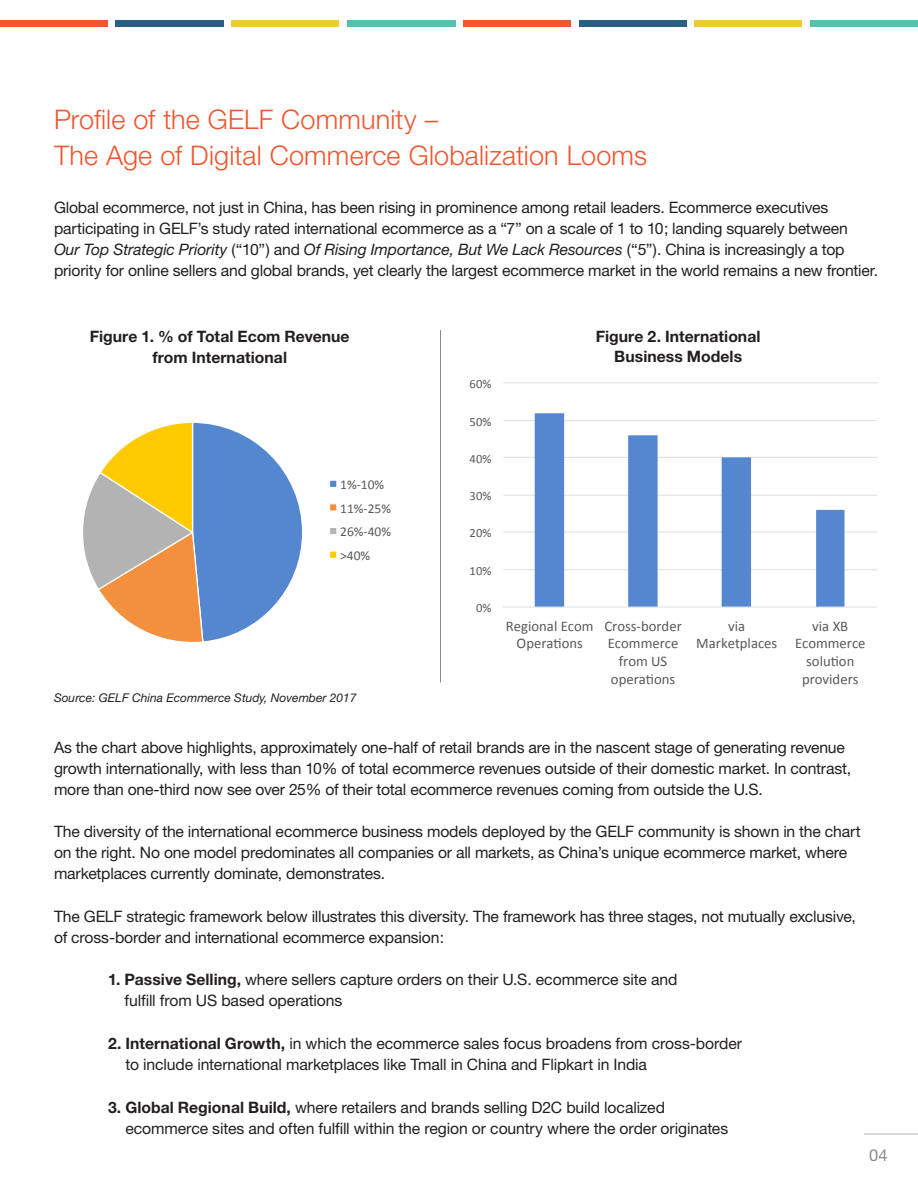
<style>
.page{position:relative;width:918px;height:1188px;background:#fff}
.page>*{position:absolute;margin:0;border:0;box-sizing:border-box;transform-origin:0 0}
.t1{font:300 27px/36px "Helvetica Neue";letter-spacing:.005em;color:#f0562f}
.t2{font:16.5px "Helvetica Neue";color:#8a8a8e}
.t3{font:15.75px/21px "Helvetica Neue";letter-spacing:-.01em;color:#231f20}
.t4{font:700 15.75px/21px "Helvetica Neue";color:#231f20;text-align:center}
.t5{font:14.7px/17.5px "Calibri";color:#595959;text-align:center}
.t6{font:13.5px/23.5px "Calibri";color:#595959}
.t7{font:12.6px "Calibri";color:#595959}
.t8{font:italic 12px "Helvetica Neue";color:#231f20}
.s1{font-style:italic}
.s2{font-weight:700}
</style>
<div class="page">
<hr style="left:440px;top:330px;width:1px;height:352px;background:#8a8a8e">
<hr style="left:503px;top:569px;width:374px;height:1px;background:#e0e0e0">
<hr style="left:503px;top:531px;width:374px;height:1px;background:#e0e0e0">
<hr style="left:503px;top:495px;width:374px;height:1px;background:#e0e0e0">
<hr style="left:503px;top:457px;width:374px;height:1px;background:#e0e0e0">
<hr style="left:503px;top:420px;width:374px;height:1px;background:#e0e0e0">
<hr style="left:503px;top:382px;width:374px;height:1px;background:#e0e0e0">
<svg style="left:535px;top:413px;width:309px;height:194px"></svg>
<hr style="left:503px;top:607px;width:374px;height:1px;background:#e0e0e0">
<svg style="left:83px;top:423px;width:219px;height:219px"></svg>
<div style="left:330px;top:480px;width:7px;height:8px;background:#5487cf"></div>
<div style="left:329px;top:480px;width:9px;height:8px;border:1px solid #fff"></div>
<div style="left:330px;top:504px;width:7px;height:7px;background:#f2903e"></div>
<div style="left:329px;top:503px;width:9px;height:9px;border:1px solid #fff"></div>
<div style="left:330px;top:527px;width:7px;height:8px;background:#b3b3b3"></div>
<div style="left:329px;top:527px;width:9px;height:8px;border:1px solid #fff"></div>
<div style="left:330px;top:551px;width:7px;height:7px;background:#ffca00"></div>
<div style="left:329px;top:550px;width:9px;height:9px;border:1px solid #fff"></div>
<div style="left:0;top:20px;width:108px;height:7px;background:#f0562f"></div>
<div style="left:116px;top:20px;width:108px;height:7px;background:#296185"></div>
<div style="left:231px;top:20px;width:108px;height:7px;background:#efcb32"></div>
<div style="left:347px;top:20px;width:108px;height:7px;background:#58bfae"></div>
<div style="left:463px;top:20px;width:108px;height:7px;background:#f0562f"></div>
<div style="left:579px;top:20px;width:108px;height:7px;background:#296185"></div>
<div style="left:694px;top:20px;width:108px;height:7px;background:#efcb32"></div>
<div style="left:810px;top:20px;width:108px;height:7px;background:#58bfae"></div>
<hr style="left:864px;top:1134px;width:54px;height:1px;background:#b4b2b2">
<h1 class="t1" style="left:54px;top:101px;width:595px">Profile of the GELF Community –<br>The Age of Digital Commerce Globalization Looms</h1>
<p class="t3" style="left:54px;top:197px;width:826px">Global ecommerce, not just in China, has been rising in prominence among retail leaders. Ecommerce executives participating in GELF’s study rated international ecommerce as a “7” on a scale of 1 to 10; landing squarely between<br><span class="s1">Our Top Strategic Priority</span> (“10”) and <span class="s1">Of Rising Importance, But We Lack Resources</span> (“5”). China is increasingly a top priority for online sellers and global brands, yet clearly the largest ecommerce market in the world remains a new frontier.</p>
<p class="t4" style="left:90px;top:326px;width:261px">Figure 1. % of Total Ecom Revenue from International</p>
<p class="t4" style="left:596px;top:327px;width:166px;line-height:19.5px">Figure 2. International<br>Business Models</p>
<p class="t7" style="left:470px;top:376px;width:23px">60%</p>
<p class="t7" style="left:470px;top:414px;width:23px">50%</p>
<p class="t6" style="left:340px;top:473px;width:52px">1%-10%<br>11%-25%<br>26%-40% &gt;40%</p>
<p class="t8" style="left:54px;top:691px;width:304px">Source: GELF China Ecommerce Study, November 2017</p>
<p class="t7" style="left:470px;top:451px;width:23px">40%</p>
<p class="t7" style="left:470px;top:488px;width:23px">30%</p>
<p class="t7" style="left:470px;top:525px;width:23px">20%</p>
<p class="t7" style="left:470px;top:563px;width:23px">10%</p>
<p class="t7" style="left:476px;top:600px;width:17px">0%</p>
<p class="t5" style="left:506px;top:618px;width:89px;line-height:16.8px">Regional Ecom<br>Opera8ons</p>
<p class="t5" style="left:604px;top:617px;width:79px">Cross-border<br>Ecommerce from US opera8ons</p>
<p class="t5" style="left:696px;top:618px;width:83px;line-height:16.8px">via<br>Marketplaces</p>
<p class="t5" style="left:795px;top:617px;width:72px">via XB<br>Ecommerce solu8on providers</p>
<p class="t3" style="left:54px;top:736px;width:799px">As the chart above highlights, approximately one-half of retail brands are in the nascent stage of generating revenue growth internationally, with less than 10% of total ecommerce revenues outside of their domestic market. In contrast, more than one-third now see over 25% of their total ecommerce revenues coming from outside the U.S.</p>
<p class="t3" style="left:54px;top:821px;width:808px">The diversity of the international ecommerce business models deployed by the GELF community is shown in the chart on the right. No one model predominates all companies or all markets, as China’s unique ecommerce market, where marketplaces currently dominate, demonstrates.</p>
<p class="t3" style="left:54px;top:906px;width:803px">The GELF strategic framework below illustrates this diversity. The framework has three stages, not mutually exclusive, of cross-border and international ecommerce expansion:</p>
<p class="t3" style="left:125px;top:969px;width:554px;text-indent:-17px"><span class="s2">1. Passive Selling,</span> where sellers capture orders on their U.S. ecommerce site and fulfill from US based operations</p>
<p class="t3" style="left:126px;top:1033px;width:618px;text-indent:-18px"><span class="s2">2. International Growth,</span> in which the ecommerce sales focus broadens from cross-border to include international marketplaces like Tmall in China and Flipkart in India</p>
<p class="t3" style="left:125px;top:1096px;width:604px;text-indent:-17px"><span class="s2">3. Global Regional Build,</span> where retailers and brands selling D2C build localized ecommerce sites and often fulfill within the region or country where the order originates</p>
<p class="t2" style="left:869px;top:1145px;width:20px">04</p>
</div>
